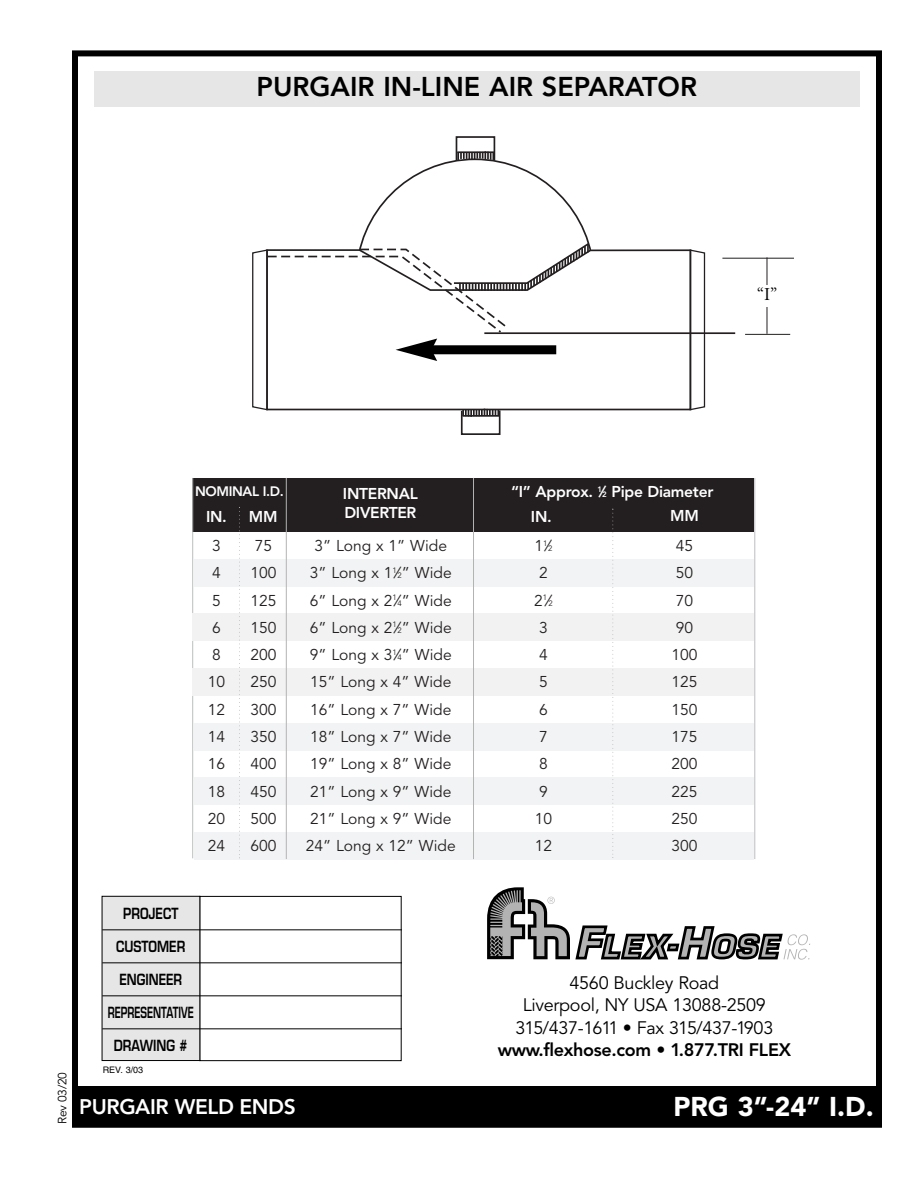
<style>
.page{position:relative;width:918px;height:1188px;background:#fff}
.page>*{position:absolute;margin:0;border:0;box-sizing:border-box;transform-origin:0 0}
.t1{font:800 27px "Avenir";color:#000}
.t2{font:900 27px "Avenir";color:#fff}
.t3{font:800 21px "Avenir";letter-spacing:-.02em;color:#fff}
.t4{font:18px/22.5px "Avenir";letter-spacing:-.015em;color:#000;text-align:center}
.t5{font:800 18px "Avenir";letter-spacing:-.02em;color:#000}
.t6{font:18px "Adobe Garamond";color:#000}
.t7{font:15.6px/27.3px "Avenir Book+TZXELJ";color:#231f20}
.t8{font:15.6px/18.8px "Avenir Heavy+ZVVMFI";letter-spacing:-.02em;color:#fff}
.t9{font:600 15px "Eurostile";color:#000;scale:.8 1}
.t10{font:600 15px "Eurostile";color:#000;scale:.65 1}
.t11{font:13.65px "Avenir Heavy+ZVVMFI";letter-spacing:-.03em;color:#fff}
.t12{font:12px "Avenir";letter-spacing:-.02em;color:#000}
.t13{font:9px "Helvetica";color:#000}
.s1{font-size:7.8px}
</style>
<div class="page">
<div style="left:72px;top:50px;width:810px;height:1078px;border:6px solid #000"></div>
<div style="left:74px;top:1086px;width:805px;height:36px;background:#000"></div>
<svg style="left:591px;top:249px;width:98px;height:162px"></svg>
<hr style="left:484px;top:332px;width:251px;height:2px;background:#231f20">
<div style="left:456px;top:136px;width:39px;height:26px;border:2px solid #231f20"></div>
<div style="left:461px;top:410px;width:40px;height:25px;border:2px solid #231f20"></div>
<svg style="left:689px;top:249px;width:17px;height:162px"></svg>
<svg style="left:457px;top:151px;width:37px;height:9px"></svg>
<div style="left:94px;top:71px;width:765px;height:36px;background:#e6e6e6"></div>
<div style="left:199px;top:896px;width:203px;height:165px;border:1px solid #000"></div>
<div style="left:102px;top:897px;width:97px;height:163px;background:#e6e6e6"></div>
<div style="left:102px;top:896px;width:98px;height:165px;border:1px solid #000"></div>
<hr style="left:102px;top:929px;width:300px;height:1px;background:#000">
<hr style="left:102px;top:962px;width:300px;height:1px;background:#000">
<hr style="left:102px;top:995px;width:300px;height:1px;background:#000">
<hr style="left:102px;top:1028px;width:300px;height:1px;background:#000">
<div style="left:193px;top:478px;width:561px;height:54px;background:#231f20"></div>
<hr style="left:192px;top:478px;width:1px;height:380px;background:#bcbdc0">
<div style="left:194px;top:559px;width:560px;height:27px;background:#f2f3f4"></div>
<div style="left:193px;top:614px;width:561px;height:27px;background:#f2f2f2"></div>
<div style="left:193px;top:668px;width:561px;height:28px;background:#f2f2f2"></div>
<div style="left:194px;top:723px;width:560px;height:27px;background:#f2f3f4"></div>
<div style="left:194px;top:778px;width:560px;height:27px;background:#f2f3f4"></div>
<div style="left:194px;top:832px;width:560px;height:27px;background:#f2f3f4"></div>
<svg style="left:239px;top:507px;width:1px;height:351px"></svg>
<hr style="left:286px;top:478px;width:1px;height:381px;background:#b3b3b3">
<hr style="left:473px;top:478px;width:1px;height:381px;background:#b3b3b3">
<svg style="left:612px;top:509px;width:1px;height:349px"></svg>
<hr style="left:754px;top:478px;width:1px;height:381px;background:#bcbdc0">
<hr style="left:722px;top:258px;width:72px;height:1px;background:#231f20">
<hr style="left:745px;top:334px;width:45px;height:1px;background:#231f20">
<hr style="left:767px;top:257px;width:1px;height:77px;background:#231f20">
<div style="left:751px;top:286px;width:32px;height:21px;background:#fff"></div>
<svg style="left:252px;top:241px;width:339px;height:176px"></svg>
<svg style="left:487px;top:887px;width:323px;height:73px"></svg>
<h1 class="t1" style="left:257px;top:76px;width:442px">PURGAIR IN-LINE AIR SEPARATOR</h1>
<p class="t6" style="left:757px;top:288px;width:22px">“I”</p>
<p class="t11" style="left:195px;top:486px;width:90px">NOMINAL I.D.</p>
<p class="t8" style="left:343px;top:486px;width:76px">INTERNAL<br>DIVERTER</p>
<p class="t8" style="left:511px;top:484px;width:204px">“I” Approx. <sup>1</sup>⁄<span class="s1">2</span> Pipe Diameter</p>
<p class="t8" style="left:206px;top:509px;width:73px">IN. MM</p>
<p class="t8" style="left:531px;top:509px;width:22px">IN.</p>
<p class="t8" style="left:670px;top:508px;width:30px">MM</p>
<p class="t7" style="left:208px;top:533px;width:19px">3<br>4<br>5<br>6<br>8<br>10<br>12<br>14<br>16<br>18<br>20<br>24</p>
<p class="t7" style="left:250px;top:533px;width:28px">75<br>100<br>125<br>150<br>200<br>250<br>300<br>350<br>400<br>450<br>500<br>600</p>
<p class="t7" style="left:306px;top:533px;width:151px;text-align:center">3” Long x 1” Wide<br>3” Long x 1<sup>1</sup>⁄<span class="s1">2</span>” Wide<br>6” Long x 2<sup>1</sup>⁄<span class="s1">4</span>” Wide<br>6” Long x 2<sup>1</sup>⁄<span class="s1">2</span>” Wide<br>9” Long x 3<sup>1</sup>⁄<span class="s1">4</span>” Wide<br>15” Long x 4” Wide<br>16” Long x 7” Wide<br>18” Long x 7” Wide<br>19” Long x 8” Wide<br>21” Long x 9” Wide<br>21” Long x 9” Wide<br>24” Long x 12” Wide</p>
<p class="t7" style="left:534px;top:533px;width:22px;text-align:center">1<sup>1</sup>⁄<span class="s1">2<br></span>2<br>2<sup>1</sup>⁄<span class="s1">2<br></span>3<br>4<br>5<br>6<br>7<br>8<br>9<br>10<br>12</p>
<p class="t7" style="left:672px;top:533px;width:28px">45<br>50<br>70<br>90<br>100<br>125<br>150<br>175<br>200<br>225<br>250<br>300</p>
<p class="t12" style="left:58px;top:1124px;width:54px;rotate:-90deg">Rev 03/20</p>
<p class="t9" style="left:123px;top:907px;width:71px">PROJECT</p>
<p class="t9" style="left:116px;top:940px;width:88px">CUSTOMER</p>
<p class="t9" style="left:119px;top:973px;width:80px">ENGINEER</p>
<p class="t10" style="left:108px;top:1006px;width:134px">REPRESENTATIVE</p>
<p class="t9" style="left:114px;top:1039px;width:94px">DRAWING #</p>
<p class="t13" style="left:103px;top:1066px;width:42px">REV. 3/03</p>
<p class="t4" style="left:515px;top:973px;width:259px">4560 Buckley Road<br>Liverpool, NY USA 13088-2509<br>315/437-1611 • Fax 315/437-1903</p>
<p class="t5" style="left:498px;top:1043px;width:295px">www.flexhose.com • 1.877.TRI FLEX</p>
<h2 class="t3" style="left:79px;top:1098px;width:218px">PURGAIR WELD ENDS</h2>
<h1 class="t2" style="left:673px;top:1095px;width:202px">PRG 3”-24” I.D.</h1>
</div>
